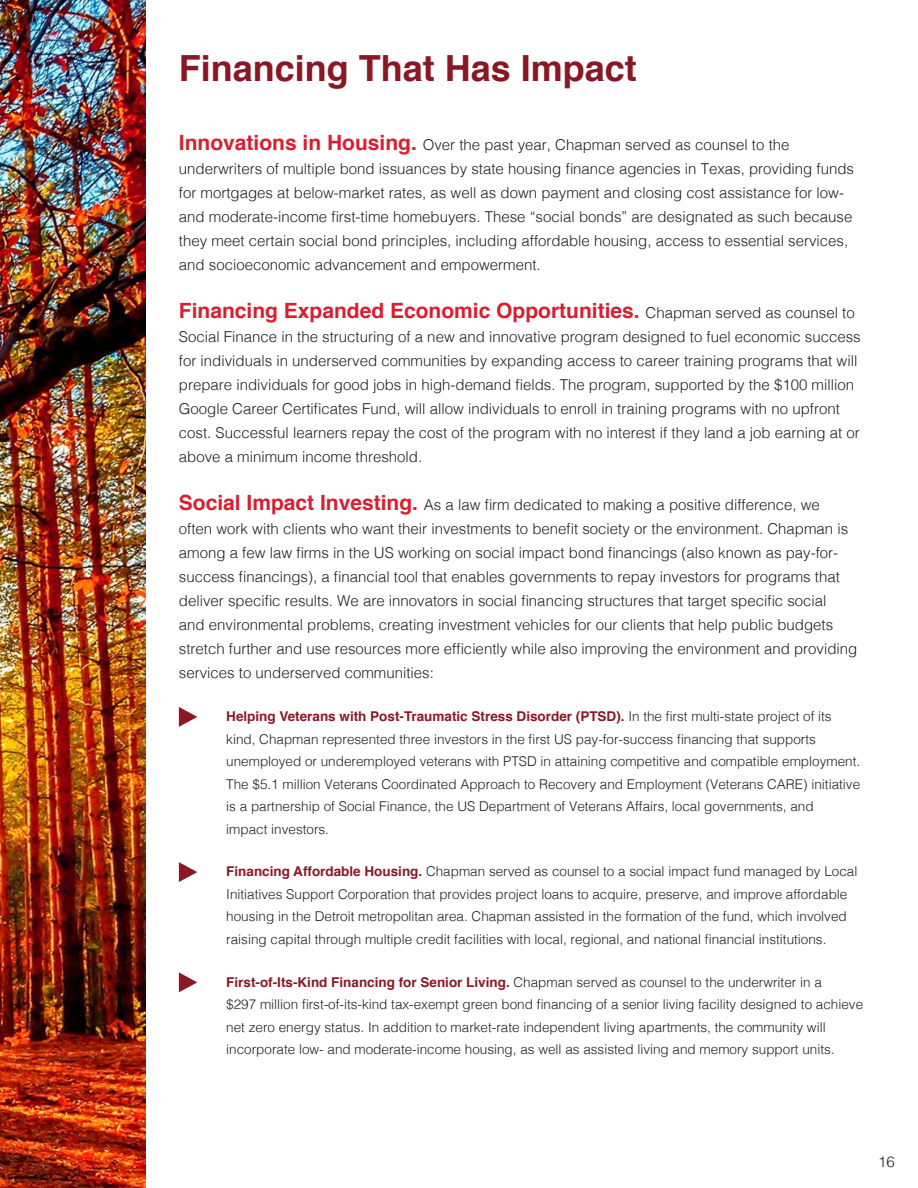
<style>
.page{position:relative;width:918px;height:1188px;background:#fff}
.page>*{position:absolute;margin:0;border:0;box-sizing:border-box;transform-origin:0 0}
.t1{font:700 36px "Helvetica";color:#891724}
.t2{font:700 21px "Helvetica";color:#d81f31}
.t3{font:300 15px/24px "Helvetica";color:#231f20}
.t4{font:300 13.5px/22.5px "Helvetica";color:#231f20}
.s1{font-weight:700;font-size:21px;color:#d81f31}
.s2{font-weight:300;font-size:15px;color:#231f20}
.s3{font-weight:700;color:#8a1825}
</style>
<div class="page">
<img style="left:0;top:0;width:145px;height:1188px">
<svg style="left:179px;top:707px;width:18px;height:20px"></svg>
<svg style="left:179px;top:862px;width:18px;height:20px"></svg>
<svg style="left:179px;top:972px;width:18px;height:20px"></svg>
<p class="t1" style="left:179px;top:39px;width:460px">Financing That Has Impact</p>
<p class="t3" style="left:179px;top:131px;width:677px"><span class="s1">Innovations in Housing.</span> Over the past year, Chapman served as counsel to the underwriters of multiple bond issuances by state housing finance agencies in Texas, providing funds for mortgages at below-market rates, as well as down payment and closing cost assistance for low&shy;and moderate-income first-time homebuyers. These “social bonds” are designated as such because they meet certain social bond principles, including affordable housing, access to essential services, and socioeconomic advancement and empowerment.</p>
<p class="t2" style="left:179px;top:294px;width:677px">Financing Expanded Economic Opportunities. <span class="s2">Chapman served as counsel to</span></p>
<p class="t3" style="left:179px;top:324px;width:683px">Social Finance in the structuring of a new and innovative program designed to fuel economic success for individuals in underserved communities by expanding access to career training programs that will prepare individuals for good jobs in high-demand fields. The program, supported by the $100 million Google Career Certificates Fund, will allow individuals to enroll in training programs with no upfront cost. Successful learners repay the cost of the program with no interest if they land a job earning at or above a minimum income threshold.</p>
<p class="t3" style="left:179px;top:492px;width:680px"><span class="s1">Social Impact Investing.</span> As a law firm dedicated to making a positive difference, we<br>often work with clients who want their investments to benefit society or the environment. Chapman is among a few law firms in the US working on social impact bond financings (also known as pay-for&shy;success financings), a financial tool that enables governments to repay investors for programs that deliver specific results. We are innovators in social financing structures that target specific social<br>and environmental problems, creating investment vehicles for our clients that help public budgets stretch further and use resources more efficiently while also improving the environment and providing services to underserved communities:</p>
<p class="t4" style="left:226px;top:704px;width:635px"><span class="s3">Helping Veterans with Post-Traumatic Stress Disorder (PTSD).</span> In the first multi-state project of its kind, Chapman represented three investors in the first US pay-for-success financing that supports unemployed or underemployed veterans with PTSD in attaining competitive and compatible employment.<br>The $5.1 million Veterans Coordinated Approach to Recovery and Employment (Veterans CARE) initiative is a partnership of Social Finance, the US Department of Veterans Affairs, local governments, and<br>impact investors.</p>
<p class="t4" style="left:226px;top:859px;width:633px"><span class="s3">Financing Affordable Housing.</span> Chapman served as counsel to a social impact fund managed by Local Initiatives Support Corporation that provides project loans to acquire, preserve, and improve affordable housing in the Detroit metropolitan area. Chapman assisted in the formation of the fund, which involved raising capital through multiple credit facilities with local, regional, and national financial institutions.</p>
<p class="t4" style="left:226px;top:970px;width:638px"><span class="s3">First-of-Its-Kind Financing for Senior Living.</span> Chapman served as counsel to the underwriter in a<br>$297 million first-of-its-kind tax-exempt green bond financing of a senior living facility designed to achieve net zero energy status. In addition to market-rate independent living apartments, the community will incorporate low- and moderate-income housing, as well as assisted living and memory support units.</p>
<p class="t3" style="left:878px;top:1149px;width:18px">16</p>
</div>
